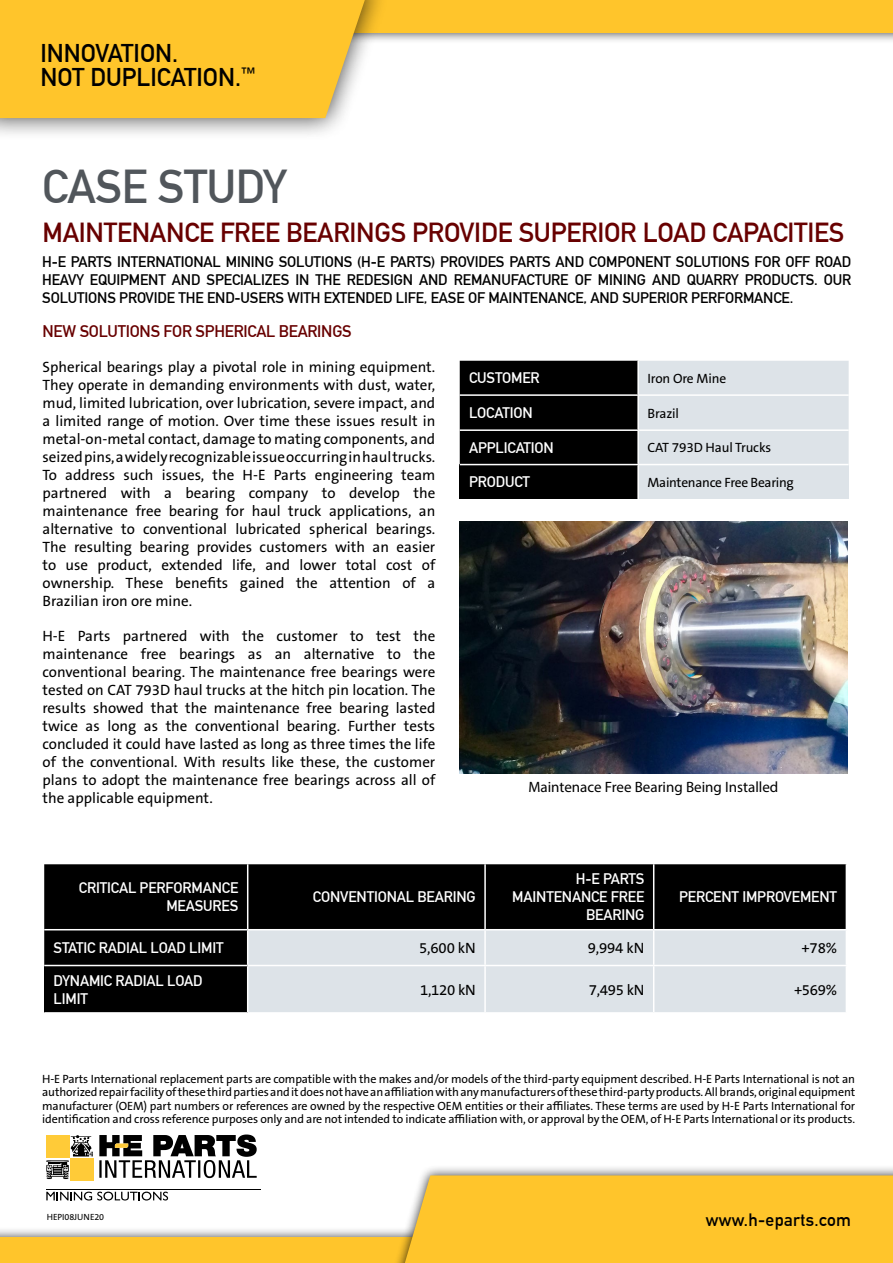
<style>
.page{position:relative;width:893px;height:1263px;background:#fff}
.page>*{position:absolute;margin:0;border:0;box-sizing:border-box;transform-origin:0 0}
.t1{font:46.5px "DIN Mittelschrift LTCYR";letter-spacing:-.01em;color:#51565b}
.t2{font:700 27px "DIN Alternate";letter-spacing:-.01em;color:#680000}
.t3{font:700 25.2px/24.2px "DIN Alternate";color:#000}
.t4{font:700 17.55px "DIN Alternate";letter-spacing:.02em;color:#000}
.t5{font:16.5px "DIN Mittelschrift LTCYR";letter-spacing:-.015em;color:#680000}
.t6{font:15px/18px "The Sans B W5 Plain";color:#000;text-align:justify}
.t7{font:15px/18px "DIN Mittelschrift LTCYR";letter-spacing:-.01em;color:#000;text-align:justify}
.t8{font:15px/18px "DIN Mittelschrift LTCYR";letter-spacing:-.01em;color:#fff;text-align:right}
.t9{font:15px "Myriad Pro";color:#000}
.t10{font:13.5px "The Sans B W5 Plain";letter-spacing:-.02em;color:#000}
.t11{font:12px/13.5px "The Sans B W5 Plain";letter-spacing:-.01em;color:#000;text-align:justify}
.t12{font:9px "The Sans B W5 Plain";letter-spacing:-.01em;color:#000}
</style>
<div class="page">
<div style="left:0;top:0;width:893px;height:44px;background:#000;opacity:.75"></div>
<div style="left:0;top:0;width:893px;height:33px;background:#ffc52b"></div>
<div style="left:0;top:0;width:389px;height:141px;background:#000;opacity:.75"></div>
<div style="left:0;top:0;width:365px;height:118px;background:#ffc52b"></div>
<div style="left:0;top:1227px;width:893px;height:36px;background:#000;opacity:.75"></div>
<div style="left:0;top:1237px;width:893px;height:26px;background:#ffc52b"></div>
<div style="left:391px;top:1165px;width:502px;height:98px;background:#000;opacity:.75"></div>
<div style="left:405px;top:1175px;width:488px;height:88px;background:#ffc52b"></div>
<hr style="left:46px;top:1189px;width:215px;height:1px;background:#000">
<svg style="left:99px;top:1134px;width:158px;height:44px"></svg>
<div style="left:70px;top:1158px;width:24px;height:22px;background:#ffcb38"></div>
<svg style="left:46px;top:1135px;width:47px;height:44px"></svg>
<svg style="left:46px;top:1191px;width:122px;height:9px"></svg>
<svg style="left:460px;top:361px;width:389px;height:103px;background:#76797c"></svg>
<div style="left:460px;top:465px;width:178px;height:34px;background:#000"></div>
<div style="left:638px;top:465px;width:211px;height:34px;background:#dde3e8"></div>
<hr style="left:637px;top:361px;width:2px;height:33px;background:#fff">
<hr style="left:460px;top:394px;width:178px;height:2px;background:#fff">
<hr style="left:638px;top:394px;width:211px;height:2px;background:#fff">
<hr style="left:637px;top:396px;width:2px;height:33px;background:#fff">
<hr style="left:460px;top:429px;width:178px;height:2px;background:#fff">
<hr style="left:638px;top:429px;width:211px;height:2px;background:#fff">
<hr style="left:637px;top:431px;width:2px;height:33px;background:#fff">
<hr style="left:637px;top:465px;width:2px;height:34px;background:#fff">
<div style="left:44px;top:864px;width:802px;height:101px;background:#000"></div>
<div style="left:44px;top:965px;width:204px;height:48px;background:#000"></div>
<div style="left:248px;top:930px;width:598px;height:82px;background:#dde3e8"></div>
<hr style="left:247px;top:864px;width:1px;height:65px;background:#fff">
<hr style="left:484px;top:864px;width:2px;height:65px;background:#fff">
<hr style="left:653px;top:864px;width:1px;height:65px;background:#fff">
<hr style="left:44px;top:929px;width:204px;height:1px;background:#fff">
<hr style="left:248px;top:929px;width:237px;height:1px;background:#fff">
<hr style="left:247px;top:930px;width:1px;height:35px;background:#fff">
<hr style="left:485px;top:929px;width:169px;height:1px;background:#fff">
<hr style="left:484px;top:930px;width:2px;height:35px;background:#fff">
<hr style="left:654px;top:929px;width:193px;height:1px;background:#fff">
<hr style="left:653px;top:930px;width:1px;height:35px;background:#fff">
<hr style="left:44px;top:965px;width:204px;height:1px;background:#fff">
<hr style="left:248px;top:965px;width:237px;height:1px;background:#fff">
<hr style="left:247px;top:966px;width:1px;height:46px;background:#fff">
<hr style="left:485px;top:965px;width:169px;height:1px;background:#fff">
<hr style="left:484px;top:966px;width:2px;height:46px;background:#fff">
<hr style="left:654px;top:965px;width:193px;height:1px;background:#fff">
<hr style="left:653px;top:966px;width:1px;height:46px;background:#fff">
<hr style="left:44px;top:1012px;width:204px;height:2px;background:#fff">
<img style="left:460px;top:521px;width:387px;height:252px">
<h3 class="t3" style="left:40px;top:39px;width:217px">INNOVATION.<br>NOT DUPLICATION.<sup>™</sup></h3>
<h1 class="t1" style="left:42px;top:159px;width:246px">CASE STUDY</h1>
<h2 class="t2" style="left:43px;top:212px;width:803px">MAINTENANCE FREE BEARINGS PROVIDE SUPERIOR LOAD CAPACITIES</h2>
<p class="t7" style="left:42px;top:253px;width:811px">H-E PARTS INTERNATIONAL MINING SOLUTIONS (H-E PARTS) PROVIDES PARTS AND COMPONENT SOLUTIONS FOR OFF ROAD HEAVY EQUIPMENT AND SPECIALIZES IN THE REDESIGN AND REMANUFACTURE OF MINING AND QUARRY PRODUCTS. OUR SOLUTIONS PROVIDE THE END-USERS WITH EXTENDED LIFE, EASE OF MAINTENANCE, AND SUPERIOR PERFORMANCE.</p>
<p class="t5" style="left:43px;top:321px;width:311px">NEW SOLUTIONS FOR SPHERICAL BEARINGS</p>
<p class="t6" style="left:43px;top:358px;width:394px">Spherical bearings play a pivotal role in mining equipment.<br>They operate in demanding environments with dust, water, mud, limited lubrication, over lubrication, severe impact, and a limited range of motion. Over time these issues result in metal-on-metal contact, damage to mating components, and seized pins, a widely recognizable issue occurring in haul trucks.<br>To address such issues, the H-E Parts engineering team partnered with a bearing company to develop the maintenance free bearing for haul truck applications, an alternative to conventional lubricated spherical bearings.<br>The resulting bearing provides customers with an easier to use product, extended life, and lower total cost of ownership. These benefits gained the attention of a Brazilian iron ore mine.</p>
<p class="t6" style="left:43px;top:627px;width:394px">H-E Parts partnered with the customer to test the maintenance free bearings as an alternative to the conventional bearing. The maintenance free bearings were tested on CAT 793D haul trucks at the hitch pin location. The results showed that the maintenance free bearing lasted twice as long as the conventional bearing. Further tests concluded it could have lasted as long as three times the life of the conventional. With results like these, the customer plans to adopt the maintenance free bearings across all of the applicable equipment.</p>
<p class="t8" style="left:469px;top:369px;width:72px">CUSTOMER</p>
<p class="t10" style="left:647px;top:370px;width:80px">Iron Ore Mine</p>
<p class="t8" style="left:469px;top:404px;width:65px">LOCATION</p>
<p class="t10" style="left:647px;top:404px;width:33px">Brazil</p>
<p class="t8" style="left:469px;top:439px;width:86px">APPLICATION</p>
<p class="t10" style="left:647px;top:439px;width:125px">CAT 793D Haul Trucks</p>
<p class="t8" style="left:469px;top:473px;width:63px">PRODUCT</p>
<p class="t10" style="left:647px;top:473px;width:148px">Maintenance Free Bearing</p>
<p class="t9" style="left:528px;top:778px;width:251px">Maintenace Free Bearing Being Installed</p>
<p class="t8" style="left:79px;top:879px;width:161px">CRITICAL PERFORMANCE<br>MEASURES</p>
<p class="t8" style="left:313px;top:888px;width:164px">CONVENTIONAL BEARING</p>
<p class="t8" style="left:512px;top:870px;width:134px">H-E PARTS<br>MAINTENANCE FREE<br>BEARING</p>
<p class="t8" style="left:679px;top:888px;width:159px">PERCENT IMPROVEMENT</p>
<p class="t8" style="left:54px;top:939px;width:171px">STATIC RADIAL LOAD LIMIT</p>
<p class="t6" style="left:419px;top:939px;width:58px">5,600 kN</p>
<p class="t6" style="left:588px;top:939px;width:58px">9,994 kN</p>
<p class="t6" style="left:801px;top:939px;width:37px">+78%</p>
<p class="t8" style="left:54px;top:971px;width:151px;text-align:left">DYNAMIC RADIAL LOAD<br>LIMIT</p>
<p class="t6" style="left:420px;top:981px;width:57px">1,120 kN</p>
<p class="t6" style="left:589px;top:981px;width:57px">7,495 kN</p>
<p class="t6" style="left:794px;top:981px;width:45px">+569%</p>
<p class="t11" style="left:42px;top:1072px;width:814px">H-E Parts International replacement parts are compatible with the makes and/or models of the third-party equipment described. H-E Parts International is not an authorized repair facility of these third parties and it does not have an affiliation with any manufacturers of these third-party products. All brands, original equipment manufacturer (OEM) part numbers or references are owned by the respective OEM entities or their affiliates. These terms are used by H-E Parts International for identification and cross reference purposes only and are not intended to indicate affiliation with, or approval by the OEM, of H-E Parts International or its products.</p>
<p class="t12" style="left:47px;top:1211px;width:59px">HEPI08JUNE20</p>
<p class="t4" style="left:706px;top:1206px;width:147px">www.h-eparts.com</p>
</div>
